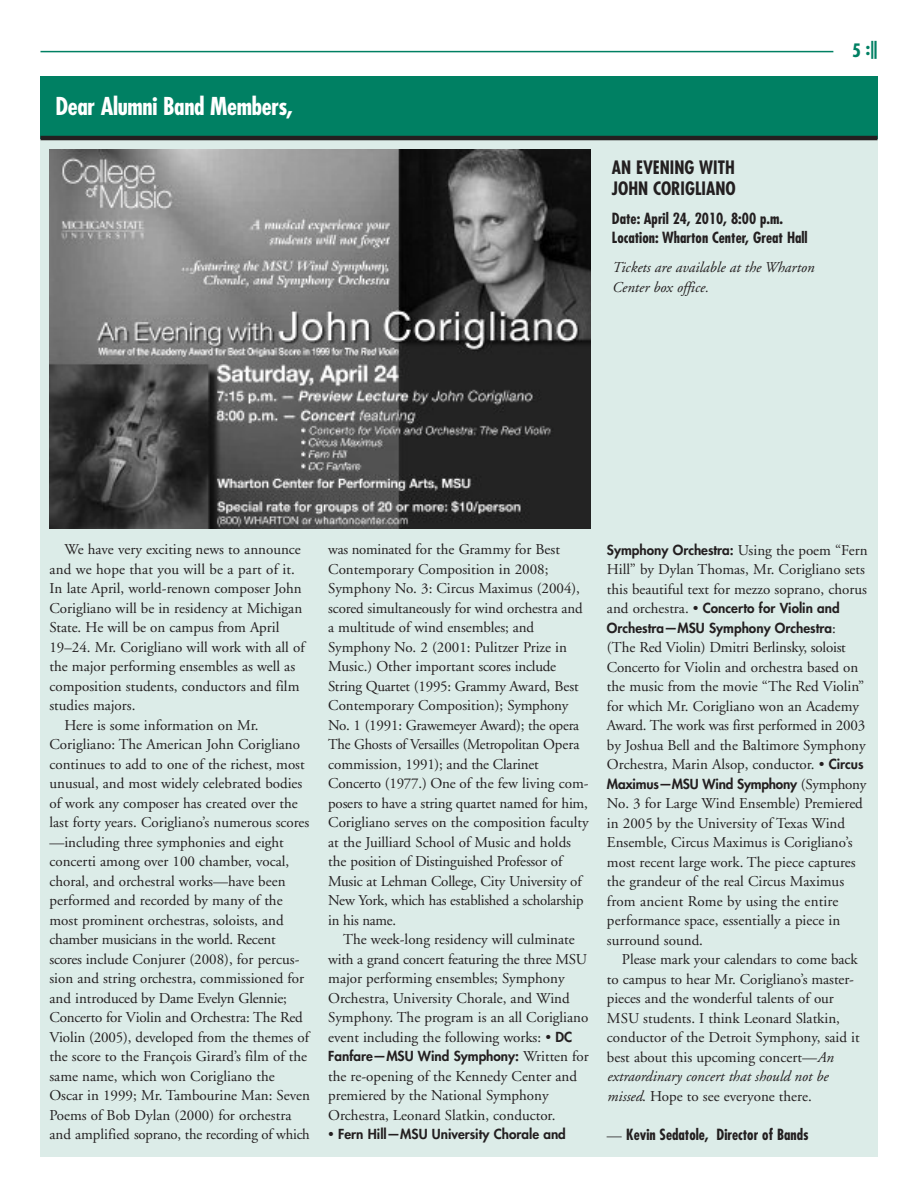
<style>
.page{position:relative;width:918px;height:1188px;background:#fff}
.page>*{position:absolute;margin:0;border:0;box-sizing:border-box;transform-origin:0 0}
.t1{font:700 condensed 24px "Futura";letter-spacing:-.015em;color:#fff}
.t2{font:700 condensed 18px/21px "Futura";color:#231f20}
.t3{font:700 condensed 18px "Futura";color:#008063}
.t4{font:15px/19.5px "Adobe Garamond";color:#231f20}
.t5{font:700 condensed 15px/19.5px "Futura";color:#231f20}
.t6{font:italic 15px/19.5px "Adobe Garamond";color:#231f20}
.t7{font:800 13.5px/19.5px "Futura Std";color:#231f20}
.s1{font-family:"Futura Std";font-weight:800;font-stretch:normal}
.s2{font-family:"Futura Std";font-weight:800;font-size:13.5px}
.s3{font-family:"Adobe Garamond";font-weight:400;font-size:15px}
.s4{font-style:italic}
.s5{font-family:"Adobe Garamond";font-weight:400;font-stretch:normal}
</style>
<div class="page">
<div style="left:40px;top:79px;width:837px;height:1078px;background:#dcece8"></div>
<div style="left:40px;top:76px;width:838px;height:63px;background:#008063"></div>
<hr style="left:40px;top:136px;width:838px;height:4px;background:#231f20">
<hr style="left:40px;top:51px;width:793px;height:1px;background:#008063">
<img style="left:50px;top:149px;width:541px;height:380px">
<h1 class="t1" style="left:55px;top:96px;width:239px">Dear Alumni Band Members,</h1>
<p class="t3" style="left:852px;top:42px;width:30px">5 :<span class="s1">|</span></p>
<p class="t2" style="left:612px;top:158px;width:125px">AN EVENING WITH<br>JOHN CORIGLIANO</p>
<p class="t5" style="left:612px;top:210px;width:197px">Date: April 24, 2010, 8:00 p.m.<br>Location: Wharton Center, Great Hall</p>
<p class="t6" style="left:612px;top:259px;width:204px">Tickets are available at the Wharton<br>Center box office.</p>
<p class="t4" style="left:64px;top:541px;width:238px">We have very exciting news to announce</p>
<p class="t4" style="left:49px;top:561px;width:247px">and we hope that you will be a part of it.</p>
<p class="t4" style="left:49px;top:580px;width:254px">In late April, world-renown composer John</p>
<p class="t4" style="left:49px;top:600px;width:254px">Corigliano will be in residency at Michigan</p>
<p class="t4" style="left:49px;top:619px;width:231px">State. He will be on campus from April</p>
<p class="t4" style="left:49px;top:639px;width:257px">19–24. Mr. Corigliano will work with all of</p>
<p class="t4" style="left:49px;top:658px;width:247px">the major performing ensembles as well as</p>
<p class="t4" style="left:49px;top:678px;width:252px">composition students, conductors and film</p>
<p class="t4" style="left:49px;top:697px;width:88px">studies majors.</p>
<p class="t4" style="left:64px;top:717px;width:196px">Here is some information on Mr.</p>
<p class="t4" style="left:49px;top:736px;width:252px">Corigliano: The American John Corigliano</p>
<p class="t4" style="left:49px;top:756px;width:257px">continues to add to one of the richest, most</p>
<p class="t4" style="left:49px;top:775px;width:254px">unusual, and most widely celebrated bodies</p>
<p class="t4" style="left:49px;top:795px;width:250px">of work any composer has created over the</p>
<p class="t4" style="left:49px;top:814px;width:261px">last forty years. Corigliano’s numerous scores</p>
<p class="t4" style="left:49px;top:834px;width:236px">—including three symphonies and eight</p>
<p class="t4" style="left:49px;top:853px;width:241px">concerti among over 100 chamber, vocal,</p>
<p class="t4" style="left:49px;top:873px;width:238px">choral, and orchestral works—have been</p>
<p class="t4" style="left:49px;top:892px;width:235px">performed and recorded by many of the</p>
<p class="t4" style="left:49px;top:912px;width:236px">most prominent orchestras, soloists, and</p>
<p class="t4" style="left:49px;top:931px;width:228px">chamber musicians in the world. Recent</p>
<p class="t4" style="left:49px;top:951px;width:252px">scores include Conjurer (2008), for percus-</p>
<p class="t4" style="left:49px;top:970px;width:256px">sion and string orchestra, commissioned for</p>
<p class="t4" style="left:49px;top:990px;width:239px">and introduced by Dame Evelyn Glennie;</p>
<p class="t4" style="left:49px;top:1009px;width:255px">Concerto for Violin and Orchestra: The Red</p>
<p class="t4" style="left:49px;top:1029px;width:261px">Violin (2005), developed from the themes of</p>
<p class="t4" style="left:49px;top:1048px;width:259px">the score to the François Girard’s film of the</p>
<p class="t4" style="left:49px;top:1068px;width:227px">same name, which won Corigliano the</p>
<p class="t4" style="left:49px;top:1087px;width:262px">Oscar in 1999; Mr. Tambourine Man: Seven</p>
<p class="t4" style="left:49px;top:1107px;width:243px">Poems of Bob Dylan (2000) for orchestra</p>
<p class="t4" style="left:49px;top:1126px;width:262px">and amplified soprano, the recording of which</p>
<p class="t4" style="left:328px;top:541px;width:262px">was nominated for the Grammy for Best Contemporary Composition in 2008; Symphony No. 3: Circus Maximus (2004), scored simultaneously for wind orchestra and a multitude of wind ensembles; and Symphony No. 2 (2001: Pulitzer Prize in Music.) Other important scores include String Quartet (1995: Grammy Award, Best Contemporary Composition); Symphony No. 1 (1991: Grawemeyer Award); the opera The Ghosts of Versailles (Metropolitan Opera commission, 1991); and the Clarinet Concerto (1977.) One of the few living com&shy;posers to have a string quartet named for him, Corigliano serves on the composition faculty at the Juilliard School of Music and holds the position of Distinguished Professor of Music at Lehman College, City University of New York, which has established a scholarship in his name.</p>
<p class="t4" style="left:328px;top:931px;width:262px;text-indent:15px">The week-long residency will culminate with a grand concert featuring the three MSU major performing ensembles; Symphony Orchestra, University Chorale, and Wind Symphony. The program is an all Corigliano event including the following works: • <span class="s2">DC</span></p>
<p class="t7" style="left:328px;top:1048px;width:262px">Fanfare—MSU Wind Symphony: <span class="s3">Written for</span></p>
<p class="t4" style="left:328px;top:1068px;width:250px">the re-opening of the Kennedy Center and premiered by the National Symphony<br>Orchestra, Leonard Slatkin, conductor.</p>
<p class="t7" style="left:328px;top:1126px;width:239px"><span class="s3">•</span> Fern Hill—MSU University Chorale and</p>
<p class="t7" style="left:607px;top:541px;width:262px">Symphony Orchestra: <span class="s3">Using the poem “Fern</span></p>
<p class="t4" style="left:607px;top:561px;width:261px">Hill” by Dylan Thomas, Mr. Corigliano sets this beautiful text for mezzo soprano, chorus</p>
<p class="t7" style="left:607px;top:599px;width:234px"><span class="s3">and orchestra. •</span> Concerto for Violin and<br>Orchestra—MSU Symphony Orchestra<span class="s3">:</span></p>
<p class="t4" style="left:607px;top:639px;width:260px">(The Red Violin) Dmitri Berlinsky, soloist Concerto for Violin and orchestra based on the music from the movie “The Red Violin” for which Mr. Corigliano won an Academy Award. The work was first performed in 2003 by Joshua Bell and the Baltimore Symphony Orchestra, Marin Alsop, conductor. • <span class="s2">Circus</span></p>
<p class="t7" style="left:607px;top:775px;width:261px">Maximus—MSU Wind Symphony <span class="s3">(Symphony</span></p>
<p class="t4" style="left:607px;top:795px;width:257px">No. 3 for Large Wind Ensemble) Premiered in 2005 by the University of Texas Wind Ensemble, Circus Maximus is Corigliano’s most recent large work. The piece captures the grandeur of the real Circus Maximus from ancient Rome by using the entire performance space, essentially a piece in surround sound.</p>
<p class="t4" style="left:607px;top:951px;width:254px;text-indent:15px">Please mark your calendars to come back to campus to hear Mr. Corigliano’s master&shy;pieces and the wonderful talents of our MSU students. I think Leonard Slatkin, conductor of the Detroit Symphony, said it best about this upcoming concert—<span class="s4">An extraordinary concert that should not be missed</span>. Hope to see everyone there.</p>
<p class="t5" style="left:607px;top:1126px;width:203px"><span class="s5">—</span> Kevin Sedatole, Director of Bands</p>
</div>
